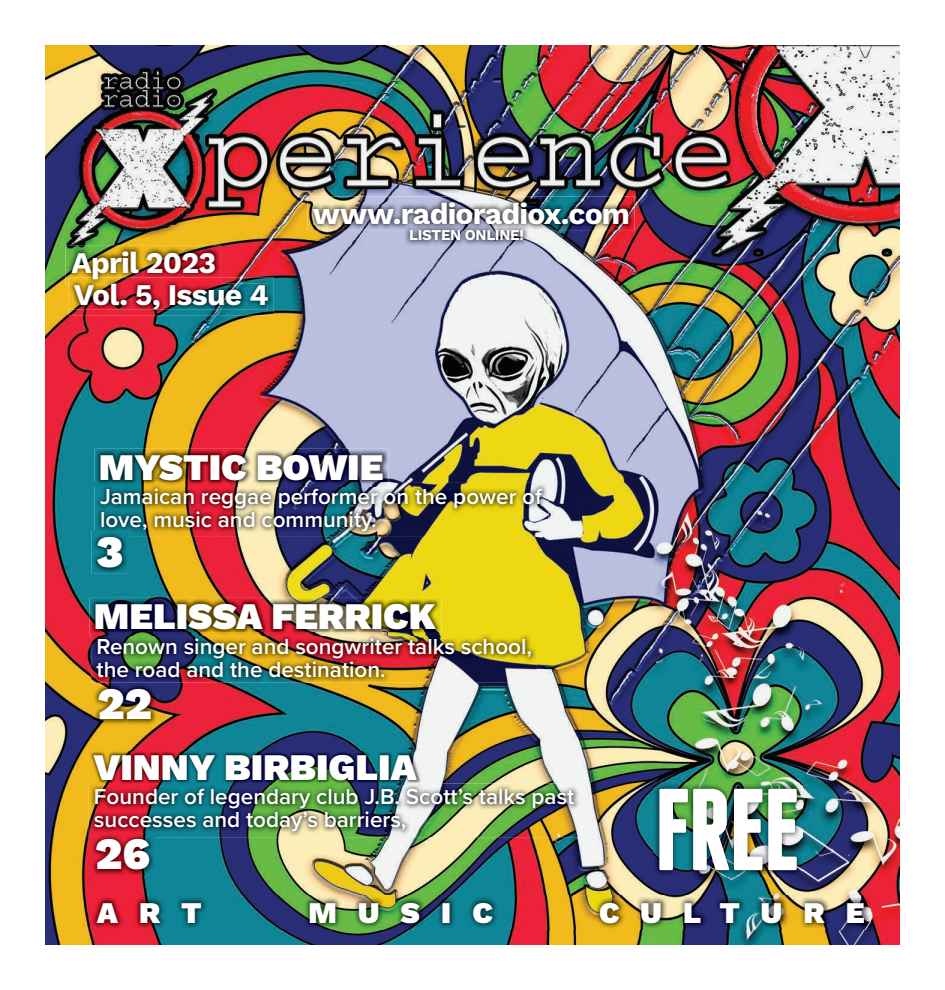
<style>
.page{position:relative;width:945px;height:990px;background:#fff}
.page>*{position:absolute;margin:0;border:0;box-sizing:border-box;transform-origin:0 0}
.t1{font:700 116.25px "Franchise";color:#fff}
.t2{font:900 45px "Work Sans";color:#fff}
.t3{font:900 37.5px "Work Sans";color:#fff}
.t4{font:700 30px "Work Sans";letter-spacing:-.025em;color:#fff}
.t5{font:900 30px "Work Sans";letter-spacing:.705em;color:#fff}
.t6{font:600 22.5px/22.5px "Proxima Nova";color:#fff}
.t7{font:700 15px "Work Sans";letter-spacing:-.025em;color:#fff}
</style>
<div class="page">
<img style="left:45px;top:45px;width:855px;height:900px">
<img style="left:307px;top:197px;width:327px;height:33px">
<img style="left:313px;top:202px;width:315px;height:22px">
<img style="left:68px;top:278px;width:206px;height:37px">
<img style="left:74px;top:284px;width:194px;height:26px">
<img style="left:66px;top:245px;width:155px;height:40px">
<img style="left:68px;top:278px;width:153px;height:7px">
<img style="left:74px;top:284px;width:147px;height:1px">
<img style="left:92px;top:531px;width:36px;height:43px">
<img style="left:97px;top:537px;width:25px;height:31px">
<img style="left:93px;top:683px;width:64px;height:42px">
<img style="left:91px;top:837px;width:64px;height:39px">
<img style="left:90px;top:751px;width:331px;height:32px">
<img style="left:90px;top:598px;width:352px;height:37px">
<img style="left:94px;top:449px;width:295px;height:37px">
<img style="left:89px;top:783px;width:491px;height:54px">
<img style="left:91px;top:633px;width:446px;height:50px">
<img style="left:91px;top:633px;width:351px;height:2px">
<img style="left:95px;top:483px;width:453px;height:54px">
<img style="left:95px;top:531px;width:33px;height:6px">
<img style="left:95px;top:483px;width:294px;height:3px">
<img style="left:91px;top:896px;width:780px;height:33px">
<img style="left:404px;top:224px;width:125px;height:22px">
<img style="left:653px;top:783px;width:150px;height:93px">
<h3 class="t4" style="left:313px;top:196px;width:319px">www.radioradiox.com</h3>
<h3 class="t4" style="left:71px;top:245px;width:147px">April 2023</h3>
<h3 class="t4" style="left:74px;top:277px;width:196px">Vol. 5, Issue 4</h3>
<p class="t7" style="left:409px;top:226px;width:116px">LISTEN ONLINE!</p>
<h3 class="t3" style="left:99px;top:446px;width:286px">MYSTIC BOWIE</h3>
<p class="t6" style="left:100px;top:485px;width:444px">Jamaican reggae performer on the power of love, music and community.</p>
<h2 class="t2" style="left:96px;top:526px;width:29px">3</h2>
<h3 class="t3" style="left:94px;top:595px;width:343px">MELISSA FERRICK</h3>
<p class="t6" style="left:97px;top:635px;width:437px">Renown singer and songwriter talks school, the road and the destination.</p>
<h2 class="t2" style="left:98px;top:678px;width:56px">22</h2>
<h3 class="t3" style="left:94px;top:746px;width:324px">VINNY BIRBIGLIA</h3>
<p class="t6" style="left:94px;top:785px;width:482px">Founder of legendary club J.B. Scott’s talks past successes and today’s barriers,</p>
<h2 class="t2" style="left:95px;top:828px;width:56px">26</h2>
<h1 class="t1" style="left:654px;top:775px;width:149px">FREE</h1>
<h3 class="t5" style="left:97px;top:895px;width:106px">ART</h3>
<h3 class="t5" style="left:308px;top:895px;width:186px">MUSIC</h3>
<h3 class="t5" style="left:599px;top:895px;width:267px">CULTURE</h3>
</div>
